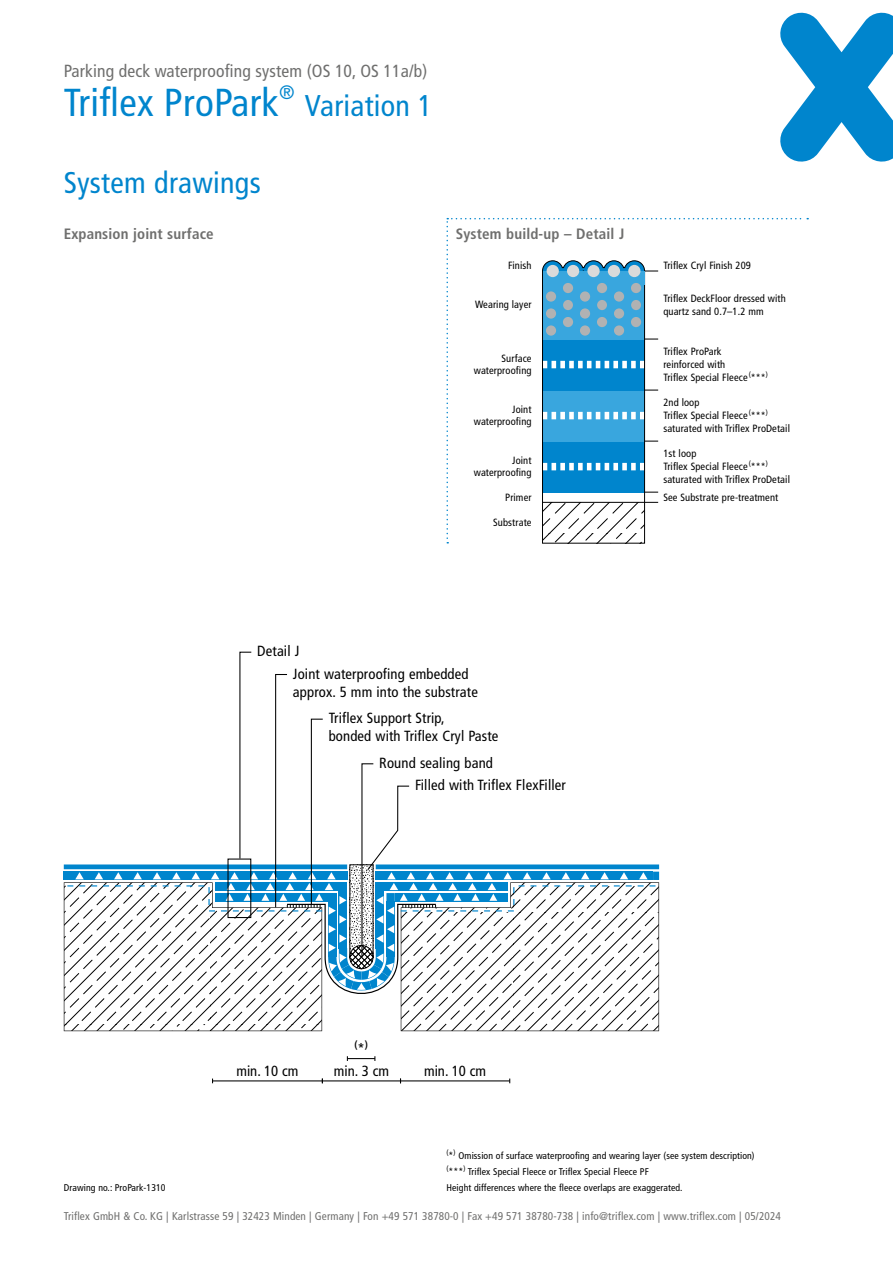
<style>
.page{position:relative;width:893px;height:1263px;background:#fff}
.page>*{position:absolute;margin:0;border:0;box-sizing:border-box;transform-origin:0 0}
.t1{font:condensed 39px "Frutiger LT Pro";letter-spacing:.01em;color:#0085cd}
.t2{font:condensed 30px "Frutiger LT Pro";letter-spacing:.01em;color:#0085cd}
.t3{font:condensed 17.55px "Frutiger LT Pro";letter-spacing:.01em;color:#6f6f6e}
.t4{font:700 condensed 15px "Frutiger LT Pro";letter-spacing:.01em;color:#6f6f6e}
.t5{font:condensed 14.7px/17.9px "Frutiger LT Pro";letter-spacing:.01em;color:#000}
.t6{font:condensed 11.25px "Frutiger LT Pro";letter-spacing:.01em;color:#6f6f6e}
.t7{font:condensed 10.5px/12.8px "Frutiger LT Pro";letter-spacing:.01em;color:#000}
.t8{font:700 condensed 10.5px "Frutiger LT Pro";color:#000}
.t9{font:condensed 9.75px "Frutiger LT Pro";letter-spacing:.01em;color:#000}
.s1{font-size:9.75px}
.s2{font-weight:400;font-size:14.7px}
</style>
<div class="page">
<svg style="left:780px;top:13px;width:113px;height:149px"></svg>
<svg style="left:64px;top:651px;width:595px;height:380px"></svg>
<svg style="left:347px;top:1056px;width:28px;height:5px"></svg>
<hr style="left:322px;top:1080px;width:78px;height:1px;background:#000">
<hr style="left:400px;top:1080px;width:110px;height:1px;background:#000">
<hr style="left:213px;top:1080px;width:109px;height:1px;background:#000">
<svg style="left:446px;top:218px;width:362px;height:325px"></svg>
<h3 class="t3" style="left:64px;top:61px;width:365px">Parking deck waterproofing system (OS 10, OS 11a/b)</h3>
<h1 class="t1" style="left:64px;top:80px;width:233px">Triflex ProPark<sup>®</sup></h1>
<h2 class="t2" style="left:305px;top:88px;width:129px">Variation 1</h2>
<h2 class="t2" style="left:64px;top:165px;width:199px">System drawings</h2>
<h3 class="t4" style="left:64px;top:224px;width:151px">Expansion joint surface</h3>
<h3 class="t4" style="left:456px;top:224px;width:170px">System build-up – Detail J</h3>
<p class="t7" style="left:508px;top:259px;width:25px">Finish</p>
<p class="t7" style="left:663px;top:259px;width:89px">Triflex Cryl Finish 209</p>
<p class="t7" style="left:475px;top:298px;width:58px">Wearing layer</p>
<p class="t7" style="left:663px;top:292px;width:124px">Triflex DeckFloor dressed with quartz sand 0.7–1.2 mm</p>
<p class="t7" style="left:474px;top:352px;width:59px;text-align:right">Surface waterproofing</p>
<p class="t7" style="left:663px;top:345px;width:106px">Triflex ProPark<br>reinforced with<br>Triflex Special Fleece<sup>(</sup><span class="s1">***</span><sup>)</sup></p>
<p class="t7" style="left:474px;top:403px;width:59px;text-align:right">Joint waterproofing</p>
<p class="t7" style="left:663px;top:396px;width:128px">2nd loop<br>Triflex Special Fleece<sup>(</sup><span class="s1">***</span><sup>) </sup>saturated with Triflex ProDetail</p>
<p class="t7" style="left:474px;top:454px;width:59px;text-align:right">Joint waterproofing</p>
<p class="t7" style="left:663px;top:447px;width:128px">1st loop<br>Triflex Special Fleece<sup>(</sup><span class="s1">***</span><sup>) </sup>saturated with Triflex ProDetail</p>
<p class="t7" style="left:505px;top:491px;width:28px">Primer</p>
<p class="t7" style="left:493px;top:516px;width:40px">Substrate</p>
<p class="t7" style="left:663px;top:491px;width:116px">See Substrate pre-treatment</p>
<h3 class="t5" style="left:257px;top:642px;width:44px">Detail J</h3>
<h3 class="t5" style="left:293px;top:665px;width:186px">Joint waterproofing embedded approx. 5 mm into the substrate</h3>
<h3 class="t5" style="left:329px;top:709px;width:171px">Triflex Support Strip,<br>bonded with Triflex Cryl Paste</h3>
<h3 class="t5" style="left:415px;top:752px;width:152px;line-height:22.4px;text-indent:-36px">Round sealing band<br>Filled with Triflex FlexFiller</h3>
<p class="t8" style="left:354px;top:1038px;width:15px">(<span class="s2">*</span>)</p>
<h3 class="t5" style="left:236px;top:1062px;width:64px">min. 10 cm</h3>
<h3 class="t5" style="left:334px;top:1062px;width:57px">min. 3 cm</h3>
<h3 class="t5" style="left:424px;top:1062px;width:64px">min. 10 cm</h3>
<p class="t9" style="left:446px;top:1150px;width:310px"><sup>(</sup>*<sup>)</sup> Omission of surface waterproofing and wearing layer (see system description)</p>
<p class="t9" style="left:64px;top:1181px;width:103px">Drawing no.: ProPark-1310</p>
<p class="t9" style="left:446px;top:1166px;width:204px"><sup>(</sup>***<sup>)</sup> Triflex Special Fleece or Triflex Special Fleece PF</p>
<p class="t9" style="left:446px;top:1181px;width:238px">Height differences where the fleece overlaps are exaggerated.</p>
<p class="t6" style="left:64px;top:1210px;width:719px">Triflex GmbH &amp; Co. KG | Karlstrasse 59 | 32423 Minden | Germany | Fon +49 571 38780-0 | Fax +49 571 38780-738 | info@triflex.com | www.triflex.com | 05/2024</p>
</div>
